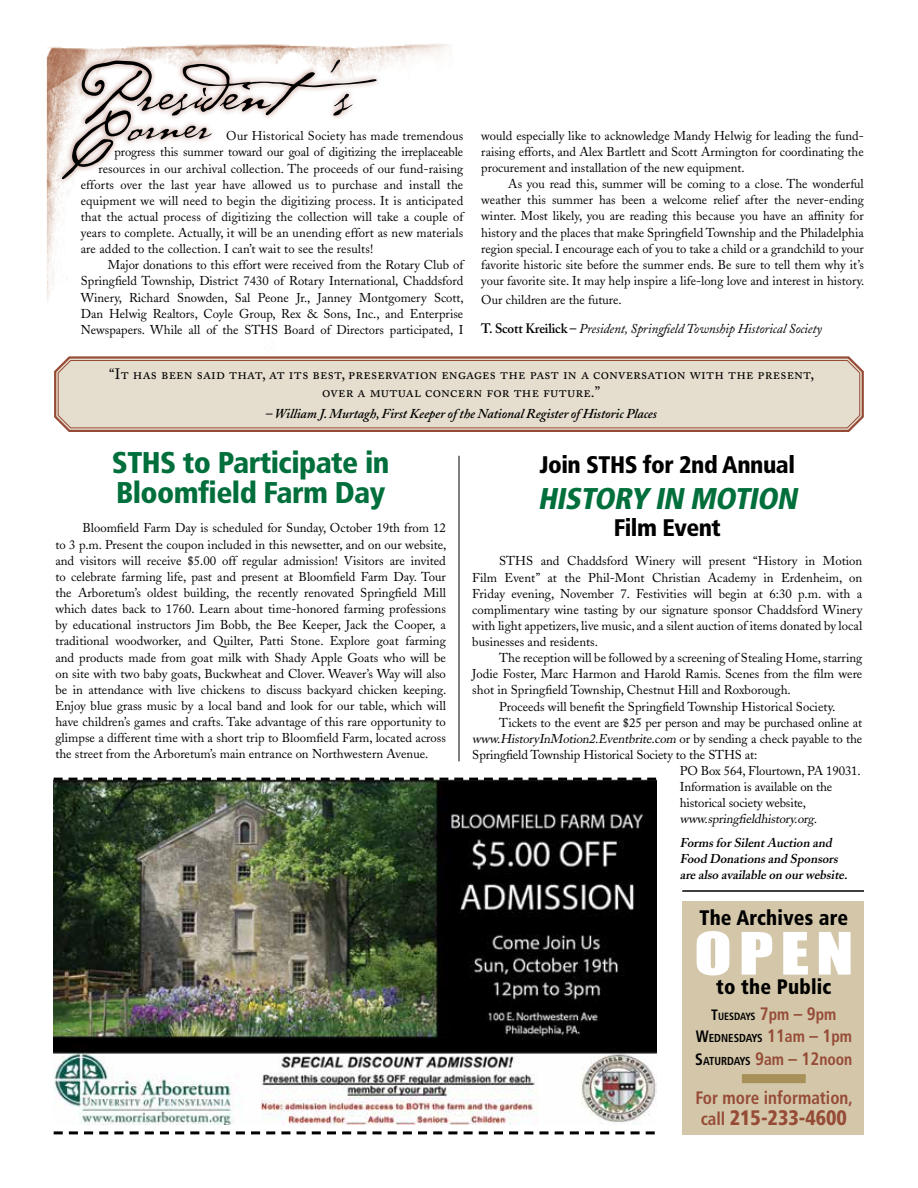
<style>
.page{position:relative;width:918px;height:1188px;background:#fff}
.page>*{position:absolute;margin:0;border:0;box-sizing:border-box;transform-origin:0 0}
.t1{font:65.4px "P22 Cezanne";color:#000}
.t2{font:54px "Impact";color:#fff;scale:1.28 1}
.t3{font:51.45px "P22 Cezanne";color:#000}
.t4{font:900 condensed 36.3px/31.7px "Frutiger";letter-spacing:-.02em;color:#000}
.t5{font:900 condensed 30px/30px "Frutiger";letter-spacing:-.02em;color:#006f3b}
.t6{font:italic 900 condensed 30px "Frutiger";color:#006f3b}
.t7{font:900 condensed 24px "Frutiger";letter-spacing:-.02em;color:#000}
.t8{font:900 condensed 21px "Frutiger";letter-spacing:.01em;color:#000;scale:.95 1}
.t9{font:900 condensed 21px "Frutiger";color:#964b36;scale:.95 1}
.t10{font:700 condensed 18px "Frutiger";color:#964b36;scale:.95 1}
.t11{font:15px/18px "Adobe Caslon Regular SC";letter-spacing:.01em;color:#000;text-align:center}
.t12{font:italic 600 13.5px "Adobe Caslon";letter-spacing:-.01em;color:#000}
.t13{font:italic 13.5px "Adobe Caslon";letter-spacing:-.01em;color:#000}
.t14{font:12.75px/16.2px "Adobe Caslon";color:#000;text-align:justify}
.t15{font:italic 12.75px "Adobe Caslon";color:#000}
.t16{font:italic 600 12.75px/16.2px "Adobe Caslon";color:#000}
.t17{font:700 condensed 11.55px/22.5px "Frutiger";letter-spacing:-.02em;color:#000;scale:.95 1}
.t18{font:700 condensed 10.5px "Frutiger";letter-spacing:-.02em;color:#000;scale:.95 1}
.s1{font-size:75px}
.s2{font-size:63.9px}
.s3{font-weight:600;font-style:normal}
.s4{font-style:normal}
.s5{font-size:15px}
.s6{font-size:18px;color:#964b36}
.s7{font-size:16.5px;color:#964b36}
.s8{font-size:16.5px}
.s9{font-weight:700;font-size:18px}
</style>
<div class="page">
<img style="left:46px;top:44px;width:404px;height:258px">
<div style="left:682px;top:901px;width:182px;height:233px;background:#d3c6a9"></div>
<div style="left:742px;top:1074px;width:64px;height:9px;background:#a89158"></div>
<svg style="left:54px;top:356px;width:810px;height:76px"></svg>
<div style="left:57px;top:359px;width:803px;height:70px;background:#e5dece"></div>
<div style="left:56px;top:54px;width:326px;height:130px;background:#964b36;opacity:.75"></div>
<img style="left:54px;top:781px;width:602px;height:344px">
<hr style="left:459px;top:456px;width:1px;height:305px;background:#000">
<svg style="left:54px;top:1131px;width:601px;height:3px"></svg>
<svg style="left:54px;top:778px;width:602px;height:3px"></svg>
<hr style="left:682px;top:890px;width:182px;height:2px;background:#000">
<h1 class="t1" style="left:78px;top:48px;width:327px"><span class="s1">P</span>residen<span class="s2">t’</span>s</h1>
<h3 class="t4" style="left:81px;top:78px;width:171px">President’s<br>Corner</h3>
<h3 class="t3" style="left:69px;top:89px;width:143px"><span class="s1">C</span> orner</h3>
<p class="t14" style="left:226px;top:128px;width:239px">Our Historical Society has made tremendous</p>
<p class="t14" style="left:115px;top:144px;width:350px">progress this summer toward our goal of digitizing the irreplaceable</p>
<p class="t14" style="left:98px;top:160px;width:366px">resources in our archival collection. The proceeds of our fund-raising</p>
<p class="t14" style="left:81px;top:176px;width:384px">efforts over the last year have allowed us to purchase and install the</p>
<p class="t14" style="left:81px;top:193px;width:384px">equipment we will need to begin the digitizing process. It is anticipated</p>
<p class="t14" style="left:81px;top:209px;width:384px">that the actual process of digitizing the collection will take a couple of</p>
<p class="t14" style="left:81px;top:225px;width:384px">years to complete. Actually, it will be an unending effort as new materials</p>
<p class="t14" style="left:81px;top:241px;width:294px">are added to the collection. I can’t wait to see the results!</p>
<p class="t14" style="left:108px;top:257px;width:357px">Major donations to this effort were received from the Rotary Club of</p>
<p class="t14" style="left:81px;top:273px;width:384px">Springfield Township, District 7430 of Rotary International, Chaddsford</p>
<p class="t14" style="left:81px;top:289px;width:384px">Winery, Richard Snowden, Sal Peone Jr., Janney Montgomery Scott,</p>
<p class="t14" style="left:81px;top:305px;width:384px">Dan Helwig Realtors, Coyle Group, Rex &amp; Sons, Inc., and Enterprise</p>
<p class="t14" style="left:81px;top:322px;width:384px">Newspapers. While all of the STHS Board of Directors participated, I</p>
<p class="t14" style="left:481px;top:127px;width:384px">would especially like to acknowledge Mandy Helwig for leading the fund&shy;raising efforts, and Alex Bartlett and Scott Armington for coordinating the procurement and installation of the new equipment.</p>
<p class="t14" style="left:481px;top:176px;width:385px;text-indent:27px">As you read this, summer will be coming to a close. The wonderful weather this summer has been a welcome relief after the never-ending winter. Most likely, you are reading this because you have an affinity for history and the places that make Springfield Township and the Philadelphia region special. I encourage each of you to take a child or a grandchild to your favorite historic site before the summer ends. Be sure to tell them why it’s your favorite site. It may help inspire a life-long love and interest in history.</p>
<p class="t14" style="left:481px;top:292px;width:142px">Our children are the future.</p>
<p class="t13" style="left:481px;top:321px;width:342px"><span class="s3">T. Scott Kreilick –</span> President, Springfield Township Historical Society</p>
<p class="t11" style="left:109px;top:365px;width:707px">“It has been said that, at its best, preservation engages the past in a conversation with the present, over a mutual concern for the future.”</p>
<p class="t12" style="left:265px;top:406px;width:393px">– William J. Murtagh, First Keeper of the National Register of Historic Places</p>
<h3 class="t5" style="left:112px;top:447px;width:279px">STHS to Participate in<br>Bloomfield Farm Day</h3>
<p class="t14" style="left:55px;top:520px;width:393px;text-indent:27px">Bloomfield Farm Day is scheduled for Sunday, October 19th from 12 to 3 p.m. Present the coupon included in this newsetter, and on our website, and visitors will receive $5.00 off regular admission! Visitors are invited to celebrate farming life, past and present at Bloomfield Farm Day. Tour the Arboretum’s oldest building, the recently renovated Springfield Mill which dates back to 1760. Learn about time-honored farming professions by educational instructors Jim Bobb, the Bee Keeper, Jack the Cooper, a traditional woodworker, and Quilter, Patti Stone. Explore goat farming and products made from goat milk with Shady Apple Goats who will be on site with two baby goats, Buckwheat and Clover. Weaver’s Way will also be in attendance with live chickens to discuss backyard chicken keeping.<br>Enjoy blue grass music by a local band and look for our table, which will have children’s games and crafts. Take advantage of this rare opportunity to glimpse a different time with a short trip to Bloomfield Farm, located across the street from the Arboretum’s main entrance on Northwestern Avenue.</p>
<h3 class="t7" style="left:540px;top:450px;width:257px">Join STHS for 2nd Annual</h3>
<h3 class="t6" style="left:538px;top:480px;width:267px">HISTORY IN MOTION</h3>
<h3 class="t7" style="left:614px;top:513px;width:109px">Film Event</h3>
<p class="t14" style="left:472px;top:553px;width:392px;text-indent:27px">STHS and Chaddsford Winery will present “History in Motion Film Event” at the Phil-Mont Christian Academy in Erdenheim, on Friday evening, November 7. Festivities will begin at 6:30 p.m. with a complimentary wine tasting by our signature sponsor Chaddsford Winery with light appetizers, live music, and a silent auction of items donated by local businesses and residents.</p>
<p class="t14" style="left:499px;top:650px;width:365px">The reception will be followed by a screening of Stealing Home, starring</p>
<p class="t14" style="left:472px;top:666px;width:392px">Jodie Foster, Marc Harmon and Harold Ramis. Scenes from the film were</p>
<p class="t14" style="left:472px;top:682px;width:320px">shot in Springfield Township, Chestnut Hill and Roxborough.</p>
<p class="t14" style="left:499px;top:698px;width:338px">Proceeds will benefit the Springfield Township Historical Society.</p>
<p class="t14" style="left:499px;top:714px;width:364px">Tickets to the event are $25 per person and may be purchased online at</p>
<p class="t15" style="left:472px;top:731px;width:391px">www.HistoryInMotion2.Eventbrite.com <span class="s4">o r b y s e n d i n g a c h e c k p ay ab l e t o t h e</span></p>
<p class="t14" style="left:472px;top:747px;width:286px">Springfield Township Historical Society to the STHS at:</p>
<p class="t14" style="left:680px;top:763px;width:183px">PO Box 564, Flourtown, PA 19031.</p>
<p class="t14" style="left:680px;top:779px;width:154px">Information is available on the</p>
<p class="t14" style="left:680px;top:795px;width:128px">historical society website,</p>
<p class="t15" style="left:680px;top:812px;width:142px">www.springfieldhistory.org.</p>
<p class="t16" style="left:680px;top:835px;width:172px">FormsforSilentAuction and<br>Food Donationsand Sponsors are also available on ourwebsite.</p>
<h3 class="t8" style="left:700px;top:905px;width:158px">The Archives are</h3>
<h2 class="t2" style="left:694px;top:912px;width:126px">OPEN</h2>
<h3 class="t8" style="left:716px;top:974px;width:123px">to the Public</h3>
<p class="t18" style="left:711px;top:1010px;width:133px"><span class="s5">T</span>UESDAYS <span class="s6">7</span><span class="s7">pm</span> <span class="s6">– 9</span><span class="s7">pm</span></p>
<p class="t17" style="left:695px;top:1027px;width:167px"><span class="s8">W</span>EDNESDAYS <span class="s6">11</span><span class="s7">am</span> <span class="s6">– 1</span><span class="s7">pm<br></span><span class="s8">S</span>ATURDAYS <span class="s6">9</span><span class="s7">am</span> <span class="s6">– 12</span><span class="s7">noon</span></p>
<h3 class="t10" style="left:695px;top:1087px;width:167px">For more information,</h3>
<h3 class="t9" style="left:701px;top:1105px;width:155px"><span class="s9">call</span> 215-233-4600</h3>
</div>
